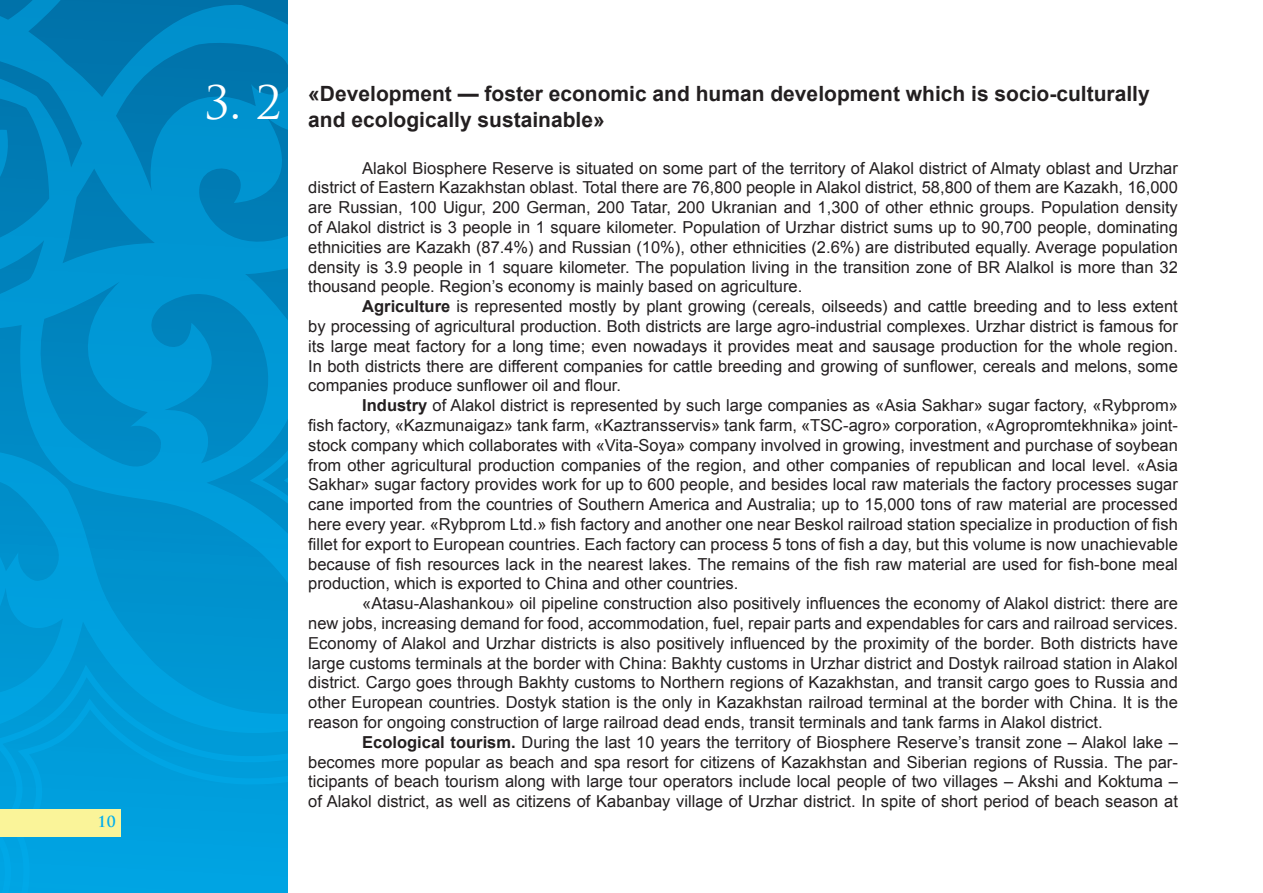
<style>
.page{position:relative;width:1263px;height:893px;background:#fff}
.page>*{position:absolute;margin:0;border:0;box-sizing:border-box;transform-origin:0 0}
.t1{font:45px "Trajan Pro";color:#fff}
.t2{font:700 21px/25.2px "Arial";color:#231f20}
.t3{font:16.5px/19.8px "Arial";color:#231f20;text-align:justify}
.t4{font:700 15px "Trajan Pro";color:#00aeef}
.s1{font-weight:700}
</style>
<div class="page">
<svg style="left:0;top:0;width:287px;height:892px;background:#0092ce"></svg>
<div style="left:0;top:809px;width:121px;height:28px;background:#faf499"></div>
<p class="t4" style="left:98px;top:813px;width:19px">10</p>
<p class="t1" style="left:204px;top:74px;width:79px">3. 2</p>
<p class="t2" style="left:308px;top:82px;width:843px">«Development — foster economic and human development which is socio-culturally and ecologically sustainable»</p>
<p class="t3" style="left:308px;top:158px;width:871px;text-indent:54px">Alakol Biosphere Reserve is situated on some part of the territory of Alakol district of Almaty oblast and Urzhar district of Eastern Kazakhstan oblast. Total there are 76,800 people in Alakol district, 58,800 of them are Kazakh, 16,000 are Russian, 100 Uigur, 200 German, 200 Tatar, 200 Ukranian and 1,300 of other ethnic groups. Population density of Alakol district is 3 people in 1 square kilometer. Population of Urzhar district sums up to 90,700 people, dominating ethnicities are Kazakh (87.4%) and Russian (10%), other ethnicities (2.6%) are distributed equally. Average population density is 3.9 people in 1 square kilometer. The population living in the transition zone of BR Alalkol is more than 32 thousand people. Region’s economy is mainly based on agriculture.</p>
<p class="t3" style="left:308px;top:297px;width:871px;text-indent:54px"><span class="s1">Agriculture</span> is represented mostly by plant growing (cereals, oilseeds) and cattle breeding and to less extent by processing of agricultural production. Both districts are large agro-industrial complexes. Urzhar district is famous for its large meat factory for a long time; even nowadays it provides meat and sausage production for the whole region.<br>In both districts there are different companies for cattle breeding and growing of sunflower, cereals and melons, some companies produce sunflower oil and flour.</p>
<p class="t3" style="left:308px;top:396px;width:871px;text-indent:54px"><span class="s1">Industry</span> of Alakol district is represented by such large companies as «Asia Sakhar» sugar factory, «Rybprom» fish factory, «Kazmunaigaz» tank farm, «Kaztransservis» tank farm, «TSC-agro» corporation, «Agropromtekhnika» joint&shy;stock company which collaborates with «Vita-Soya» company involved in growing, investment and purchase of soybean from other agricultural production companies of the region, and other companies of republican and local level. «Asia Sakhar» sugar factory provides work for up to 600 people, and besides local raw materials the factory processes sugar cane imported from the countries of Southern America and Australia; up to 15,000 tons of raw material are processed here every year. «Rybprom Ltd.» fish factory and another one near Beskol railroad station specialize in production of fish fillet for export to European countries. Each factory can process 5 tons of fish a day, but this volume is now unachievable because of fish resources lack in the nearest lakes. The remains of the fish raw material are used for fish-bone meal production, which is exported to China and other countries.</p>
<p class="t3" style="left:308px;top:594px;width:871px;text-align:right">«Atasu-Alashankou» oil pipeline construction also positively influences the economy of Alakol district: there are<br>new jobs, increasing demand for food, accommodation, fuel, repair parts and expendables for cars and railroad services.</p>
<p class="t3" style="left:308px;top:633px;width:871px">Economy of Alakol and Urzhar districts is also positively influenced by the proximity of the border. Both districts have large customs terminals at the border with China: Bakhty customs in Urzhar district and Dostyk railroad station in Alakol district. Cargo goes through Bakhty customs to Northern regions of Kazakhstan, and transit cargo goes to Russia and other European countries. Dostyk station is the only in Kazakhstan railroad terminal at the border with China. It is the reason for ongoing construction of large railroad dead ends, transit terminals and tank farms in Alakol district.</p>
<p class="t3" style="left:308px;top:732px;width:871px;text-indent:54px"><span class="s1">Ecological tourism.</span> During the last 10 years the territory of Biosphere Reserve’s transit zone – Alakol lake – becomes more popular as beach and spa resort for citizens of Kazakhstan and Siberian regions of Russia. The par&shy;ticipants of beach tourism along with large tour operators include local people of two villages – Akshi and Koktuma – of Alakol district, as well as citizens of Kabanbay village of Urzhar district. In spite of short period of beach season at</p>
</div>
